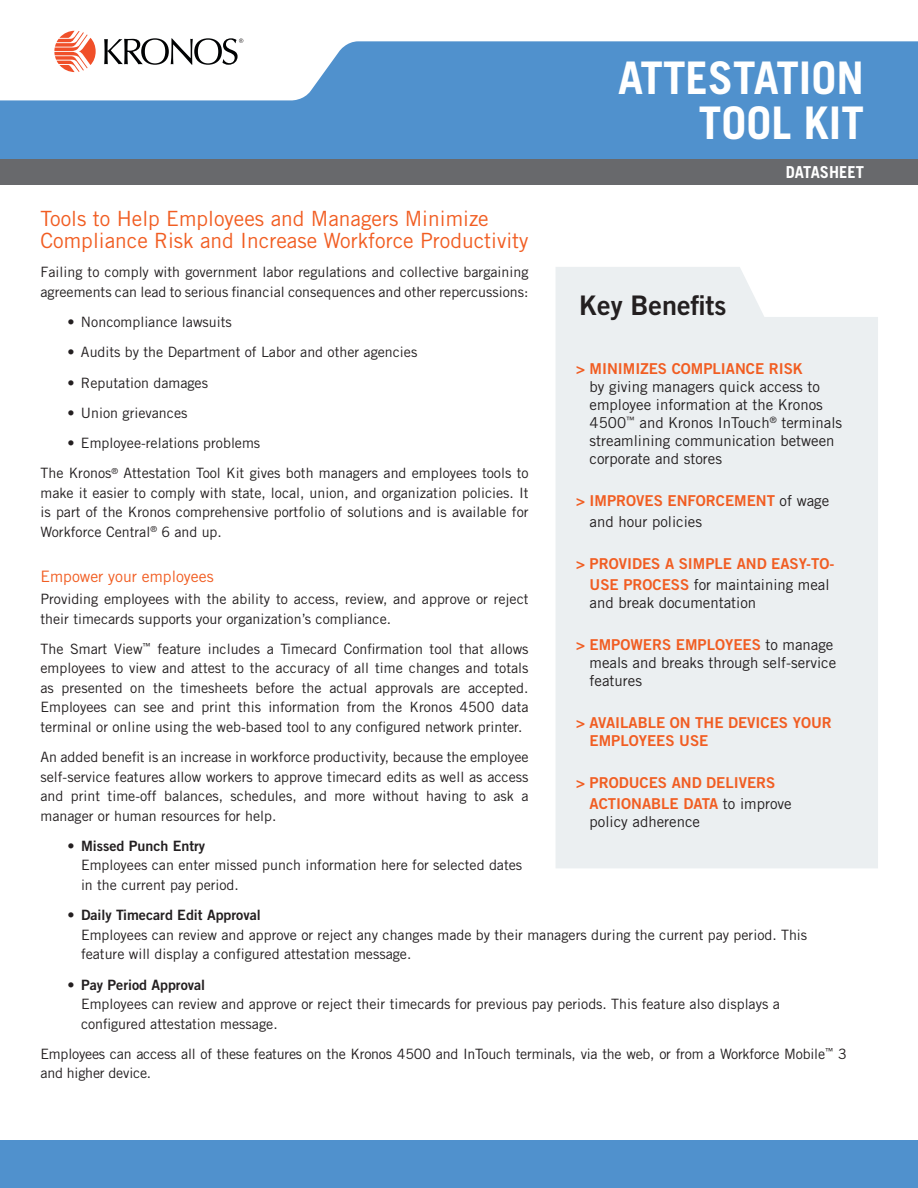
<style>
.page{position:relative;width:918px;height:1188px;background:#fff}
.page>*{position:absolute;margin:0;border:0;box-sizing:border-box;transform-origin:0 0}
.t1{font:700 45px/45px "Trade Gothic LT Std";color:#fff;text-align:right}
.t2{font:27px "Trade Gothic LT Std Bd 2";color:#231f20}
.t3{font:21px/22.5px "Trade Gothic LT Std";color:#f15d22}
.t4{font:700 16.5px "Trade Gothic LT Std";color:#fff}
.t5{font:15.75px "Trade Gothic LT Std";color:#f15d22}
.t6{font:15px/18px "Trade Gothic LT Std";color:#231f20}
.t7{font:15px/18px "Trade Gothic LT Std Bd 2";color:#f15d22}
.t8{font:14.25px/19.5px "Trade Gothic LT Std";color:#231f20}
.t9{font:14.25px "Trade Gothic LT Std Bd 2";color:#231f20}
.s1{font-family:"Trade Gothic LT Std";color:#231f20}
.s2{font-family:"Trade Gothic LT Std Bd 2";color:#f15d22}
</style>
<div class="page">
<svg style="left:0;top:41px;width:918px;height:118px;fill:#5091cd"></svg>
<div style="left:0;top:159px;width:918px;height:26px;background:#68696c"></div>
<svg style="left:54px;top:31px;width:42px;height:41px"></svg>
<svg style="left:104px;top:38px;width:139px;height:27px"></svg>
<div style="left:556px;top:267px;width:322px;height:601px;background:#ebeff1"></div>
<div style="left:1px;top:1141px;width:917px;height:47px;background:#5091cd"></div>
<h3 class="t3" style="left:40px;top:207px;width:490px">Tools to Help Employees and Managers Minimize<br>Compliance Risk and Increase Workforce Productivity</h3>
<h1 class="t1" style="left:618px;top:55px;width:247px">ATTESTATION<br>TOOL KIT</h1>
<p class="t4" style="left:786px;top:162px;width:80px">DATASHEET</p>
<p class="t8" style="left:40px;top:262px;width:490px">Failing to comply with government labor regulations and collective bargaining agreements can lead to serious financial consequences and other repercussions:</p>
<p class="t8" style="left:68px;top:312px;width:166px">• Noncompliance lawsuits</p>
<p class="t8" style="left:68px;top:342px;width:351px">• Audits by the Department of Labor and other agencies</p>
<p class="t8" style="left:68px;top:373px;width:142px">• Reputation damages</p>
<p class="t8" style="left:68px;top:403px;width:121px">• Union grievances</p>
<p class="t8" style="left:40px;top:428px;width:490px;line-height:30.3px;text-indent:27px">• Employee-relations problems<br>The Kronos<sup>®</sup> Attestation Tool Kit gives both managers and employees tools to</p>
<p class="t8" style="left:40px;top:483px;width:490px;text-align:justify">make it easier to comply with state, local, union, and organization policies. It is part of the Kronos comprehensive portfolio of solutions and is available for Workforce Central<sup>®</sup> 6 and up.</p>
<p class="t5" style="left:40px;top:567px;width:175px">Empower your employees</p>
<p class="t8" style="left:40px;top:589px;width:490px">Providing employees with the ability to access, review, and approve or reject their timecards supports your organization’s compliance.</p>
<p class="t8" style="left:40px;top:639px;width:490px;text-align:justify">The Smart View<sup>™</sup> feature includes a Timecard Confirmation tool that allows employees to view and attest to the accuracy of all time changes and totals as presented on the timesheets before the actual approvals are accepted.<br>Employees can see and print this information from the Kronos 4500 data terminal or online using the web-based tool to any configured network printer.</p>
<p class="t8" style="left:41px;top:747px;width:490px;text-align:justify">An added benefit is an increase in workforce productivity, because the employee self-service features allow workers to approve timecard edits as well as access and print time-off balances, schedules, and more without having to ask a manager or human resources for help.</p>
<p class="t9" style="left:68px;top:837px;width:139px">• Missed Punch Entry</p>
<p class="t8" style="left:81px;top:855px;width:443px">Employees can enter missed punch information here for selected dates in the current pay period.</p>
<p class="t9" style="left:68px;top:906px;width:195px">• Daily Timecard Edit Approval</p>
<p class="t8" style="left:81px;top:925px;width:728px">Employees can review and approve or reject any changes made by their managers during the current pay period. This feature will display a configured attestation message.</p>
<p class="t9" style="left:68px;top:976px;width:139px">• Pay Period Approval</p>
<p class="t8" style="left:81px;top:994px;width:700px">Employees can review and approve or reject their timecards for previous pay periods. This feature also displays a configured attestation message.</p>
<p class="t8" style="left:40px;top:1044px;width:808px">Employees can access all of these features on the Kronos 4500 and InTouch terminals, via the web, or from a Workforce Mobile<sup>™</sup> 3 and higher device.</p>
<h2 class="t2" style="left:579px;top:288px;width:149px">Key Benefits</h2>
<p class="t7" style="left:576px;top:359px;width:228px">&gt; MINIMIZES COMPLIANCE RISK</p>
<p class="t6" style="left:590px;top:377px;width:254px">by giving managers quick access to employee information at the Kronos 4500<sup>™</sup> and Kronos InTouch<sup>®</sup> terminals streamlining communication between corporate and stores</p>
<p class="t7" style="left:576px;top:491px;width:255px">&gt; IMPROVES ENFORCEMENT <span class="s1">of wage</span></p>
<p class="t6" style="left:590px;top:512px;width:114px">and hour policies</p>
<p class="t7" style="left:576px;top:554px;width:260px">&gt; PROVIDES A SIMPLE AND EASY-TO-</p>
<p class="t6" style="left:590px;top:575px;width:241px"><span class="s2">USE PROCESS</span> for maintaining meal and break documentation</p>
<p class="t7" style="left:576px;top:635px;width:259px">&gt; EMPOWERS EMPLOYEES <span class="s1">to manage</span></p>
<p class="t6" style="left:590px;top:653px;width:248px">meals and breaks through self-service features</p>
<p class="t7" style="left:590px;top:713px;width:244px;text-indent:-14px">&gt; AVAILABLE ON THE DEVICES YOUR<br>EMPLOYEES USE</p>
<p class="t7" style="left:590px;top:772px;width:204px;line-height:21px;text-indent:-14px">&gt; PRODUCES AND DELIVERS<br>ACTIONABLE DATA <span class="s1">to improve</span></p>
<p class="t6" style="left:590px;top:812px;width:112px">policy adherence</p>
</div>
